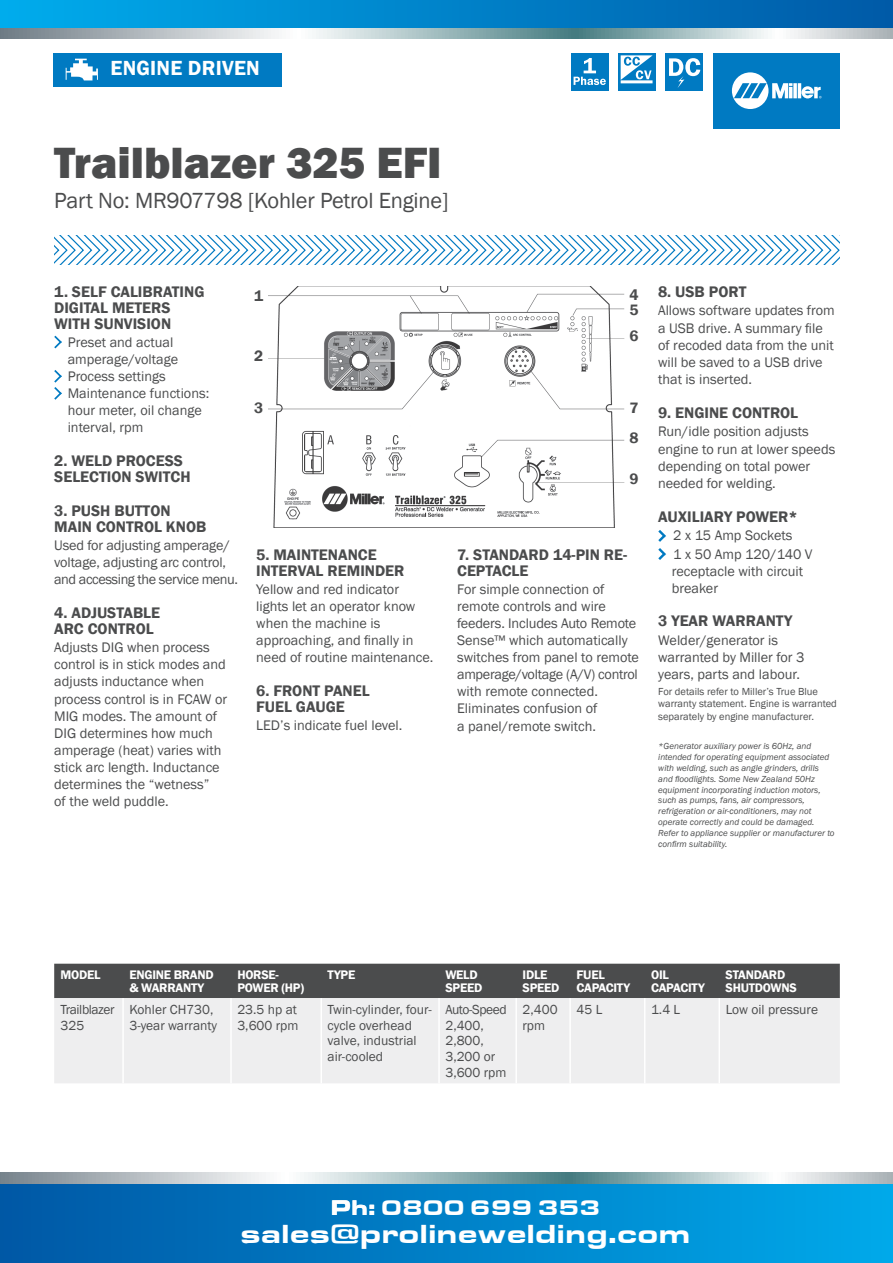
<style>
.page{position:relative;width:893px;height:1263px;background:#fff}
.page>*{position:absolute;margin:0;border:0;box-sizing:border-box;transform-origin:0 0}
.t1{font:800 45px "Franklin Gothic";color:#4b4c4d}
.t2{font:27px "Eurostar Black Extended";color:#fff}
.t3{font:22.5px "Franklin Gothic";letter-spacing:-.01em;color:#4b4c4d}
.t4{font:21.9px "Eurostar Black Extended";color:#fff}
.t5{font:600 21px "Franklin Gothic";letter-spacing:.01em;color:#fff}
.t6{font:600 15.75px/15.8px "Franklin Gothic";color:#4b4c4d}
.t7{font:600 15.45px/15.1px "Franklin Gothic";color:#4b4c4d}
.t8{font:14.25px/17.1px "Franklin Gothic";color:#4b4c4d}
.t9{font:13.5px/15.8px "Franklin Gothic";color:#4b4c4d}
.t10{font:13.5px/15.8px "Franklin Gothic";letter-spacing:-.03em;color:#4b4c4d}
.t11{font:600 12.75px/12.8px "Franklin Gothic";letter-spacing:-.02em;color:#fff}
.t12{font:10.5px/12.6px "Franklin Gothic";color:#4b4c4d}
.t13{font:italic 9px/10.8px "Franklin Gothic";color:#4b4c4d}
</style>
<div class="page">
<div style="left:54px;top:964px;width:786px;height:34px;background:#4b4c4d"></div>
<div style="left:54px;top:998px;width:786px;height:85px;background:#eeeeef"></div>
<hr style="left:122px;top:998px;width:2px;height:85px;background:#fff">
<hr style="left:230px;top:998px;width:2px;height:85px;background:#fff">
<hr style="left:320px;top:998px;width:2px;height:85px;background:#fff">
<hr style="left:438px;top:998px;width:2px;height:85px;background:#fff">
<hr style="left:515px;top:998px;width:2px;height:85px;background:#fff">
<hr style="left:569px;top:998px;width:2px;height:85px;background:#fff">
<hr style="left:644px;top:998px;width:1px;height:85px;background:#fff">
<hr style="left:718px;top:998px;width:2px;height:85px;background:#fff">
<img style="left:269px;top:286px;width:355px;height:241px">
<svg style="left:54px;top:336px;width:8px;height:12px"></svg>
<svg style="left:54px;top:370px;width:8px;height:30px"></svg>
<svg style="left:658px;top:530px;width:8px;height:12px"></svg>
<svg style="left:658px;top:548px;width:8px;height:12px"></svg>
<svg style="left:54px;top:235px;width:786px;height:30px"></svg>
<div style="left:53px;top:53px;width:229px;height:34px;background:#007ac2"></div>
<svg style="left:66px;top:59px;width:32px;height:21px"></svg>
<div style="left:714px;top:53px;width:126px;height:75px;background:#007ac2"></div>
<svg style="left:732px;top:72px;width:90px;height:37px"></svg>
<svg style="left:618px;top:53px;width:37px;height:37px"></svg>
<hr style="left:621px;top:80px;width:32px;height:3px;background:#fff">
<svg style="left:621px;top:55px;width:32px;height:25px"></svg>
<div style="left:666px;top:53px;width:37px;height:37px;background:#007ac2"></div>
<svg style="left:669px;top:58px;width:31px;height:30px"></svg>
<div style="left:571px;top:53px;width:37px;height:37px;background:#007ac2"></div>
<svg style="left:574px;top:58px;width:32px;height:27px"></svg>
<div style="left:0;top:0;width:893px;height:30px;background:linear-gradient(to right,#00acec,#005aa7)"></div>
<svg style="left:0;top:28px;width:893px;height:11px"></svg>
<div style="left:0;top:1182px;width:893px;height:81px;background:linear-gradient(to right,#0057a5,#00a9ea)"></div>
<svg style="left:0;top:1172px;width:893px;height:11px"></svg>
<h3 class="t5" style="left:111px;top:55px;width:151px">ENGINE DRIVEN</h3>
<h1 class="t1" style="left:54px;top:134px;width:389px">Trailblazer 325 EFI</h1>
<h3 class="t3" style="left:54px;top:187px;width:396px">Part No: MR907798 [Kohler Petrol Engine]</h3>
<p class="t6" style="left:54px;top:284px;width:152px">1. SELF CALIBRATING<br>DIGITAL METERS<br>WITH SUNVISION</p>
<p class="t8" style="left:68px;top:334px;width:143px">Preset and actual amperage/voltage<br>Process settings<br>Maintenance functions: hour meter, oil change interval, rpm</p>
<p class="t6" style="left:54px;top:453px;width:138px">2. WELD PROCESS<br>SELECTION SWITCH</p>
<p class="t6" style="left:54px;top:503px;width:154px">3. PUSH BUTTON<br>MAIN CONTROL KNOB</p>
<p class="t8" style="left:54px;top:537px;width:185px">Used for adjusting amperage/ voltage, adjusting arc control, and accessing the service menu.</p>
<p class="t6" style="left:54px;top:605px;width:107px">4. ADJUSTABLE<br>ARC CONTROL</p>
<p class="t8" style="left:54px;top:639px;width:175px">Adjusts DIG when process control is in stick modes and adjusts inductance when process control is in FCAW or<br>MIG modes. The amount of<br>DIG determines how much amperage (heat) varies with stick arc length. Inductance determines the “wetness”<br>of the weld puddle.</p>
<p class="t7" style="left:254px;top:289px;width:11px">1</p>
<p class="t7" style="left:630px;top:287px;width:11px">4<br>5</p>
<p class="t7" style="left:630px;top:329px;width:11px">6</p>
<p class="t7" style="left:254px;top:349px;width:11px">2</p>
<p class="t7" style="left:254px;top:400px;width:11px">3</p>
<p class="t7" style="left:630px;top:393px;width:11px;line-height:30.2px">7<br>8</p>
<p class="t7" style="left:630px;top:471px;width:11px">9</p>
<p class="t6" style="left:256px;top:547px;width:150px">5. MAINTENANCE<br>INTERVAL REMINDER</p>
<p class="t8" style="left:256px;top:581px;width:179px">Yellow and red indicator lights let an operator know when the machine is approaching, and finally in need of routine maintenance.</p>
<p class="t6" style="left:256px;top:683px;width:115px">6. FRONT PANEL<br>FUEL GAUGE</p>
<p class="t8" style="left:256px;top:717px;width:148px">LED’s indicate fuel level.</p>
<p class="t6" style="left:457px;top:547px;width:172px">7. STANDARD 14-PIN RE-<br>CEPTACLE</p>
<p class="t8" style="left:457px;top:581px;width:183px">For simple connection of remote controls and wire feeders. Includes Auto Remote<br>Sense™ which automatically switches from panel to remote amperage/voltage (A/V) control with remote connected.<br>Eliminates confusion of<br>a panel/remote switch.</p>
<p class="t6" style="left:658px;top:284px;width:90px">8. USB PORT</p>
<p class="t8" style="left:658px;top:302px;width:178px">Allows software updates from a USB drive. A summary file of recoded data from the unit will be saved to a USB drive that is inserted.</p>
<p class="t6" style="left:658px;top:405px;width:142px">9. ENGINE CONTROL</p>
<p class="t8" style="left:658px;top:423px;width:179px">Run/idle position adjusts engine to run at lower speeds depending on total power needed for welding.</p>
<p class="t6" style="left:658px;top:509px;width:141px">AUXILIARY POWER*</p>
<p class="t8" style="left:672px;top:527px;width:142px">2 x 15 Amp Sockets<br>1 x 50 Amp 120/140 V receptacle with circuit breaker</p>
<p class="t6" style="left:658px;top:613px;width:136px">3 YEAR WARRANTY</p>
<p class="t8" style="left:658px;top:631px;width:148px">Welder/generator is warranted by Miller for 3 years, parts and labour.</p>
<p class="t12" style="left:658px;top:685px;width:180px">For details refer to Miller’s True Blue warranty statement. Engine is warranted separately by engine manufacturer.</p>
<p class="t13" style="left:658px;top:741px;width:178px">*Generator auxiliary power is 60Hz, and intended for operating equipment associated with welding, such as angle grinders, drills and floodlights. Some New Zealand 50Hz equipment incorporating induction motors, such as pumps, fans, air compressors, refrigeration or air-conditioners, may not operate correctly and could be damaged.<br>Refer to appliance supplier or manufacturer to confirm suitability.</p>
<p class="t11" style="left:61px;top:968px;width:42px">MODEL</p>
<p class="t11" style="left:129px;top:968px;width:86px">ENGINE BRAND &amp; WARRANTY</p>
<p class="t11" style="left:237px;top:968px;width:68px">HORSE-<br>POWER (HP)</p>
<p class="t11" style="left:328px;top:968px;width:29px">TYPE</p>
<p class="t11" style="left:445px;top:968px;width:38px">WELD<br>SPEED</p>
<p class="t11" style="left:523px;top:968px;width:38px">IDLE<br>SPEED</p>
<p class="t11" style="left:576px;top:968px;width:55px">FUEL<br>CAPACITY</p>
<p class="t11" style="left:651px;top:968px;width:55px">OIL<br>CAPACITY</p>
<p class="t11" style="left:726px;top:968px;width:73px">STANDARD<br>SHUTDOWNS</p>
<p class="t10" style="left:61px;top:1002px;width:56px">Trailblazer<br>325</p>
<p class="t9" style="left:129px;top:1002px;width:89px">Kohler CH730,<br>3-year warranty</p>
<p class="t9" style="left:237px;top:1002px;width:62px">23.5 hp at<br>3,600 rpm</p>
<p class="t9" style="left:328px;top:1002px;width:106px">Twin-cylinder, four&shy;cycle overhead valve, industrial air-cooled</p>
<p class="t9" style="left:445px;top:1002px;width:63px">Auto-Speed<br>2,400,<br>2,800,<br>3,200 or<br>3,600 rpm</p>
<p class="t9" style="left:523px;top:1002px;width:37px">2,400 rpm</p>
<p class="t9" style="left:576px;top:1002px;width:27px">45 L</p>
<p class="t9" style="left:651px;top:1002px;width:31px">1.4 L</p>
<p class="t9" style="left:726px;top:1002px;width:94px">Low oil pressure</p>
<h3 class="t4" style="left:330px;top:1193px;width:271px">Ph: 0800 699 353</h3>
<h2 class="t2" style="left:241px;top:1217px;width:451px">sales@prolinewelding.com</h2>
</div>
